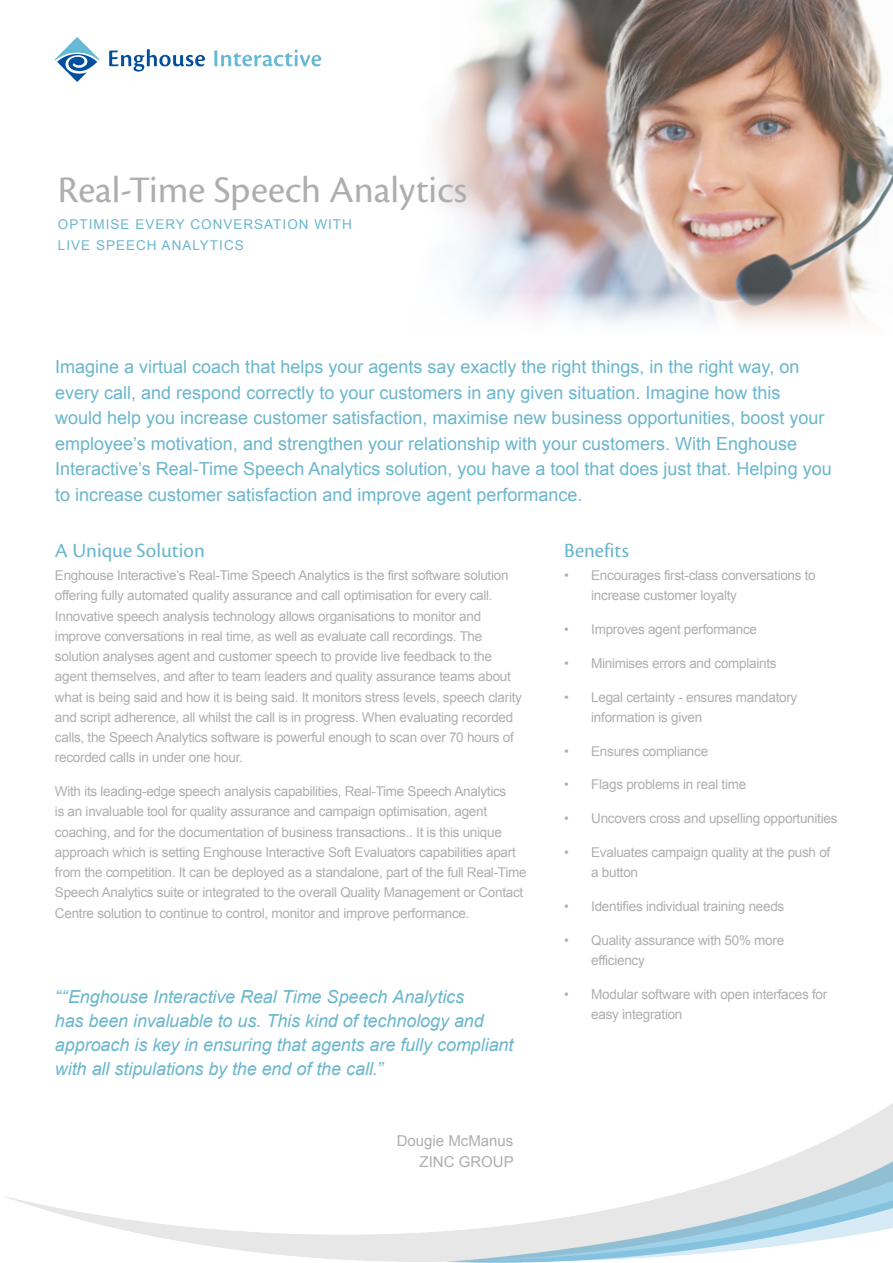
<style>
.page{position:relative;width:893px;height:1263px;background:#fff}
.page>*{position:absolute;margin:0;border:0;box-sizing:border-box;transform-origin:0 0}
.Main_Heading_-QMS__E{font:39px "Cronos Pro";color:#adafaf}
.Body__Header_LIGHT_B{font:21px "Cronos Pro";color:#6ab6cd}
.Intro_Paragraph_LIGH{font:18px/25.5px "Arial";color:#6ab6cd}
.t1{font:italic 18px/24px "Arial";letter-spacing:-.005em;color:#6ab6cd}
.Quote_Person{font:15px "Arial";color:#adafaf}
.Quote_Source{font:15px "Arial";color:#adafaf}
.Body_Copy{font:13.5px/20.2px "Arial";letter-spacing:-.02em;color:#adafaf}
.Main_Sub-Heading_LIG{font:13.5px/21px "Arial";letter-spacing:.075em;color:#6ab6cd}
</style>
<div class="page">
<img style="left:321px;top:0;width:572px;height:325px">
<img style="left:4px;top:1103px;width:889px;height:160px">
<img style="left:55px;top:37px;width:266px;height:45px">
<p class="Main_Heading_-QMS__E" style="left:58px;top:167px;width:411px">Real-Time Speech Analytics</p>
<p class="Main_Sub-Heading_LIG" style="left:58px;top:213px;width:295px">OPTIMISE EVERY CONVERSATION WITH<br>LIVE SPEECH ANALYTICS</p>
<p class="Intro_Paragraph_LIGH" style="left:55px;top:354px;width:778px">Imagine a virtual coach that helps your agents say exactly the right things, in the right way, on every call, and respond correctly to your customers in any given situation. Imagine how this would help you increase customer satisfaction, maximise new business opportunities, boost your employee’s motivation, and strengthen your relationship with your customers. With Enghouse Interactive’s Real-Time Speech Analytics solution, you have a tool that does just that. Helping you to increase customer satisfaction and improve agent performance.</p>
<p class="Body__Header_LIGHT_B" style="left:55px;top:538px;width:151px">A Unique Solution</p>
<p class="Body_Copy" style="left:55px;top:565px;width:468px">Enghouse Interactive’s Real-Time Speech Analytics is the first software solution offering fully automated quality assurance and call optimisation for every call.<br>Innovative speech analysis technology allows organisations to monitor and improve conversations in real time, as well as evaluate call recordings. The solution analyses agent and customer speech to provide live feedback to the agent themselves, and after to team leaders and quality assurance teams about what is being said and how it is being said. It monitors stress levels, speech clarity and script adherence, all whilst the call is in progress. When evaluating recorded calls, the Speech Analytics software is powerful enough to scan over 70 hours of recorded calls in under one hour.</p>
<p class="Body_Copy" style="left:55px;top:781px;width:473px">With its leading-edge speech analysis capabilities, Real-Time Speech Analytics<br>is an invaluable tool for quality assurance and campaign optimisation, agent coaching, and for the documentation of business transactions.. It is this unique approach which is setting Enghouse Interactive Soft Evaluators capabilities apart from the competition. It can be deployed as a standalone, part of the full Real-Time Speech Analytics suite or integrated to the overall Quality Management or Contact Centre solution to continue to control, monitor and improve performance.</p>
<p class="Body__Header_LIGHT_B" style="left:564px;top:538px;width:66px">Benefits</p>
<p class="Body_Copy" style="left:591px;top:565px;width:226px;text-indent:-27px">• Encourages first-class conversations to increase customer loyalty</p>
<p class="Body_Copy" style="left:564px;top:619px;width:194px">• Improves agent performance</p>
<p class="Body_Copy" style="left:564px;top:653px;width:214px">• Minimises errors and complaints</p>
<p class="Body_Copy" style="left:591px;top:687px;width:208px;text-indent:-27px">• Legal certainty - ensures mandatory information is given</p>
<p class="Body_Copy" style="left:564px;top:741px;width:145px">• Ensures compliance</p>
<p class="Body_Copy" style="left:564px;top:774px;width:184px">• Flags problems in real time</p>
<p class="Body_Copy" style="left:564px;top:808px;width:275px">• Uncovers cross and upselling opportunities</p>
<p class="Body_Copy" style="left:591px;top:842px;width:241px;text-indent:-27px">• Evaluates campaign quality at the push of a button</p>
<p class="Body_Copy" style="left:564px;top:896px;width:222px">• Identifies individual training needs</p>
<p class="Body_Copy" style="left:591px;top:930px;width:194px;text-indent:-27px">• Quality assurance with 50% more efficiency</p>
<p class="Body_Copy" style="left:591px;top:984px;width:238px;text-indent:-27px">• Modular software with open interfaces for easy integration</p>
<p class="t1" style="left:55px;top:985px;width:460px">““Enghouse Interactive Real Time Speech Analytics<br>has been invaluable to us. This kind of technology and approach is key in ensuring that agents are fully compliant with all stipulations by the end of the call.”</p>
<p class="Quote_Person" style="left:397px;top:1130px;width:118px">Dougie McManus</p>
<p class="Quote_Source" style="left:420px;top:1152px;width:96px">ZINC GROUP</p>
</div>
